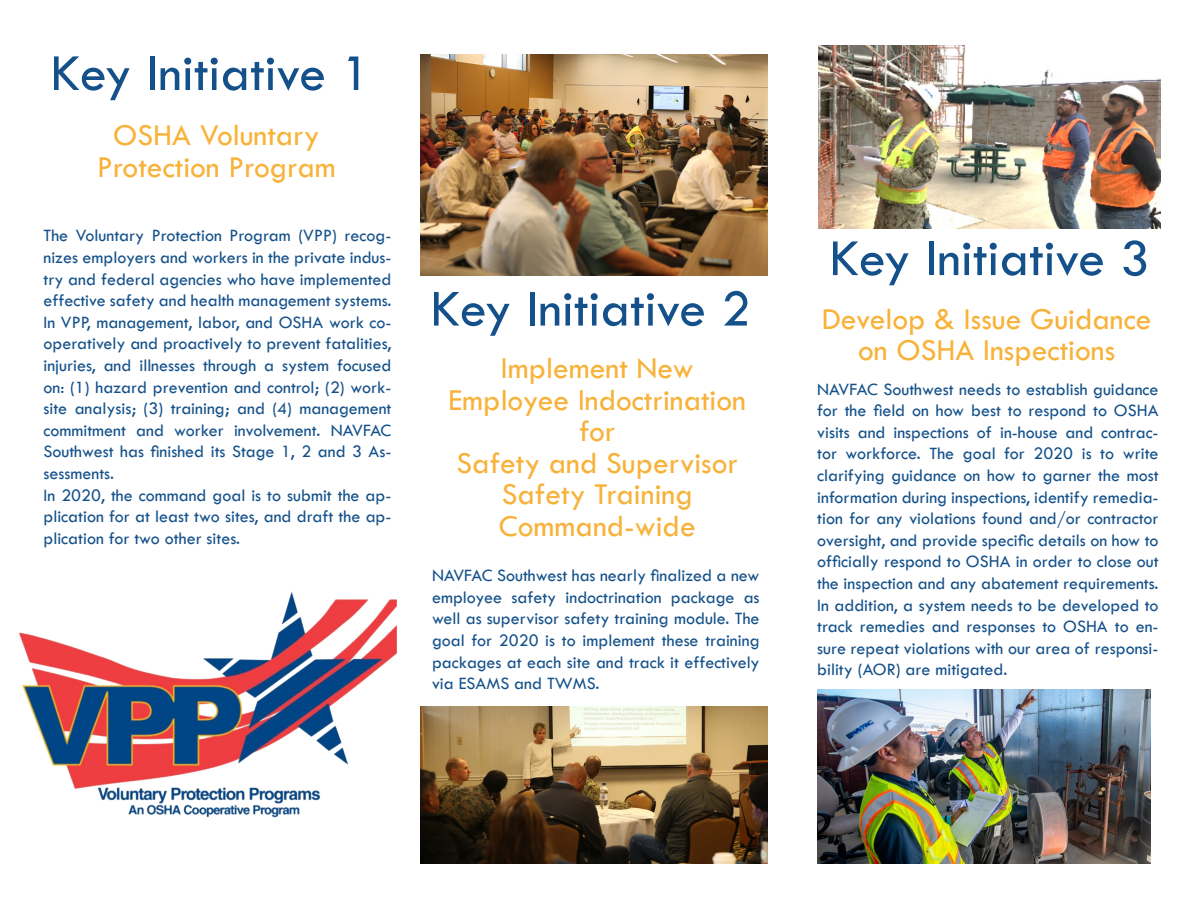
<style>
.page{position:relative;width:1188px;height:918px;background:#fff}
.page>*{position:absolute;margin:0;border:0;box-sizing:border-box;transform-origin:0 0}
.t1{font:54px "Tw Cen";color:#14518a}
.t2{font:31.5px/31.5px "Tw Cen";color:#f8b239;text-align:center}
.t3{font:18px/21.6px "Tw Cen";color:#14518a;text-align:justify}
</style>
<div class="page">
<img style="left:19px;top:592px;width:377px;height:226px">
<img style="left:818px;top:45px;width:342px;height:184px">
<img style="left:817px;top:689px;width:334px;height:175px">
<img style="left:420px;top:707px;width:348px;height:157px">
<img style="left:420px;top:54px;width:348px;height:222px">
<p class="t1" style="left:51px;top:40px;width:322px">Key Initiative 1</p>
<p class="t2" style="left:113px;top:119px;width:208px">OSHA Voluntary</p>
<p class="t2" style="left:97px;top:151px;width:240px">Protection Program</p>
<p class="t3" style="left:44px;top:225px;width:350px">The Voluntary Protection Program (VPP) recog&shy;nizes employers and workers in the private indus&shy;try and federal agencies who have implemented effective safety and health management systems.<br>In VPP, management, labor, and OSHA work co&shy;operatively and proactively to prevent fatalities, injuries, and illnesses through a system focused on: (1) hazard prevention and control; (2) work&shy;site analysis; (3) training; and (4) management commitment and worker involvement. NAVFAC Southwest has finished its Stage 1, 2 and 3 As&shy;sessments.</p>
<p class="t3" style="left:44px;top:484px;width:349px">In 2020, the command goal is to submit the ap&shy;plication for at least two sites, and draft the ap&shy;plication for two other sites.</p>
<p class="t1" style="left:430px;top:276px;width:322px">Key Initiative 2</p>
<p class="t2" style="left:501px;top:352px;width:194px">Implement New</p>
<p class="t2" style="left:449px;top:384px;width:299px">Employee Indoctrination for</p>
<p class="t2" style="left:457px;top:447px;width:283px">Safety and Supervisor</p>
<p class="t2" style="left:502px;top:478px;width:192px">Safety Training</p>
<p class="t2" style="left:499px;top:510px;width:198px">Command-wide</p>
<p class="t3" style="left:432px;top:565px;width:329px">NAVFAC Southwest has nearly finalized a new employee safety indoctrination package as well as supervisor safety training module. The goal for 2020 is to implement these training packages at each site and track it effectively via ESAMS and TWMS.</p>
<p class="t1" style="left:830px;top:226px;width:322px">Key Initiative 3</p>
<p class="t2" style="left:822px;top:303px;width:331px">Develop &amp; Issue Guidance on OSHA Inspections</p>
<p class="t3" style="left:817px;top:378px;width:343px">NAVFAC Southwest needs to establish guidance for the field on how best to respond to OSHA visits and inspections of in-house and contrac&shy;tor workforce. The goal for 2020 is to write clarifying guidance on how to garner the most information during inspections, identify remedia&shy;tion for any violations found and/or contractor oversight, and provide specific details on how to officially respond to OSHA in order to close out the inspection and any abatement requirements.</p>
<p class="t3" style="left:817px;top:594px;width:343px">In addition, a system needs to be developed to track remedies and responses to OSHA to en&shy;sure repeat violations with our area of responsi&shy;bility (AOR) are mitigated.</p>
</div>
